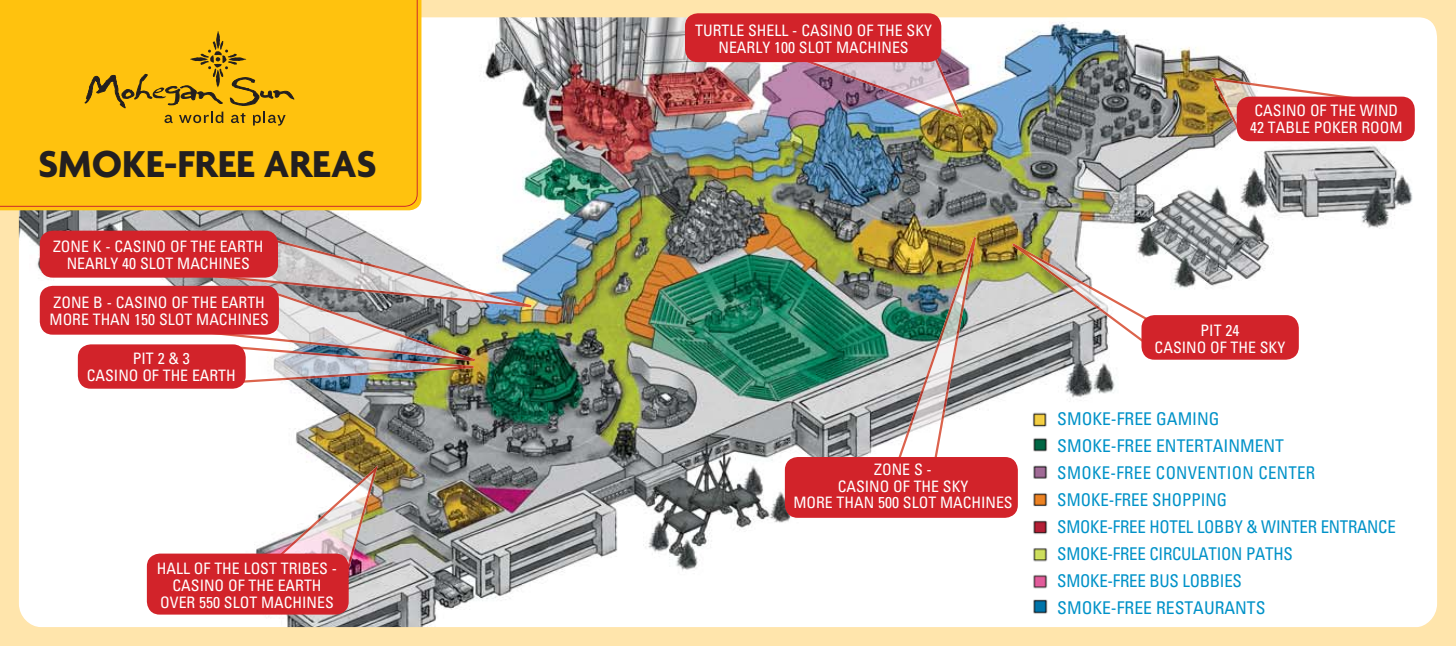
<style>
.page{position:relative;width:1456px;height:646px;background:#fff}
.page>*{position:absolute;margin:0;border:0;box-sizing:border-box;transform-origin:0 0}
.t1{font:700 40.5px "Agenda";color:#231f20}
.t2{font:condensed 17.55px/27px "Univers";color:#0092c8}
.t3{font:condensed 15.75px/16.9px "Univers";color:#fff;text-align:center}
</style>
<div class="page">
<img style="left:0;top:0;width:1455px;height:645px">
<svg style="left:0;top:0;width:421px;height:210px;background:#f5a515"></svg>
<div style="left:0;top:0;width:417px;height:206px;background:#ffc20e"></div>
<svg style="left:84px;top:31px;width:210px;height:94px;background:#e5af0f"></svg>
<img style="left:1211px;top:77px;width:149px;height:62px">
<div style="left:1236px;top:97px;width:178px;height:44px;background:#d2232a;border-radius:13px"></div>
<img style="left:1021px;top:432px;width:31px;height:158px">
<img style="left:266px;top:465px;width:112px;height:126px">
<div style="left:147px;top:553px;width:202px;height:61px;background:#d2232a;border-radius:13px"></div>
<img style="left:241px;top:361px;width:233px;height:25px">
<div style="left:78px;top:344px;width:168px;height:44px;background:#d2232a;border-radius:13px"></div>
<img style="left:172px;top:307px;width:303px;height:54px">
<img style="left:893px;top:237px;width:83px;height:220px">
<div style="left:785px;top:457px;width:232px;height:60px;background:#d2232a;border-radius:13px"></div>
<img style="left:213px;top:234px;width:318px;height:73px">
<img style="left:763px;top:20px;width:200px;height:98px">
<div style="left:685px;top:13px;width:256px;height:49px;background:#d2232a;border-radius:13px"></div>
<img style="left:1012px;top:243px;width:159px;height:111px">
<img style="left:1020px;top:592px;width:32px;height:26px">
<img style="left:1024px;top:409px;width:28px;height:23px">
<div style="left:1141px;top:315px;width:157px;height:44px;background:#d2232a;border-radius:13px"></div>
<div style="left:40px;top:286px;width:239px;height:48px;background:#d2232a;border-radius:13px"></div>
<div style="left:40px;top:230px;width:238px;height:47px;background:#d2232a;border-radius:13px"></div>
<h1 class="t1" style="left:38px;top:148px;width:340px">SMOKE-FREE AREAS</h1>
<p class="t3" style="left:53px;top:239px;width:212px">ZONE K - CASINO OF THE EARTH<br>NEARLY 40 SLOT MACHINES</p>
<p class="t3" style="left:50px;top:296px;width:221px;text-align:left">ZONE B - CASINO OF THE EARTH<br>MORE THAN 150 SLOT MACHINES</p>
<p class="t3" style="left:87px;top:351px;width:150px">PIT 2 &amp; 3<br>CASINO OF THE EARTH</p>
<p class="t3" style="left:157px;top:561px;width:182px">HALL OF THE LOST TRIBES -<br>CASINO OF THE EARTH<br>OVER 550 SLOT MACHINES</p>
<p class="t3" style="left:695px;top:23px;width:238px">TURTLE SHELL - CASINO OF THE SKY<br>NEARLY 100 SLOT MACHINES</p>
<p class="t3" style="left:1250px;top:104px;width:154px;text-align:left">CASINO OF THE WIND<br>42 TABLE POKER ROOM</p>
<p class="t3" style="left:793px;top:462px;width:221px">ZONE S -<br>CASINO OF THE SKY<br>MORE THAN 500 SLOT MACHINES</p>
<p class="t3" style="left:1154px;top:323px;width:132px">PIT 24<br>CASINO OF THE SKY</p>
<p class="t2" style="left:1057px;top:406px;width:340px">SMOKE-FREE GAMING<br>SMOKE-FREE ENTERTAINMENT<br>SMOKE-FREE CONVENTION CENTER<br>SMOKE-FREE SHOPPING<br>SMOKE-FREE HOTEL LOBBY &amp; WINTER ENTRANCE<br>SMOKE-FREE CIRCULATION PATHS<br>SMOKE-FREE BUS LOBBIES<br>SMOKE-FREE RESTAURANTS</p>
</div>
